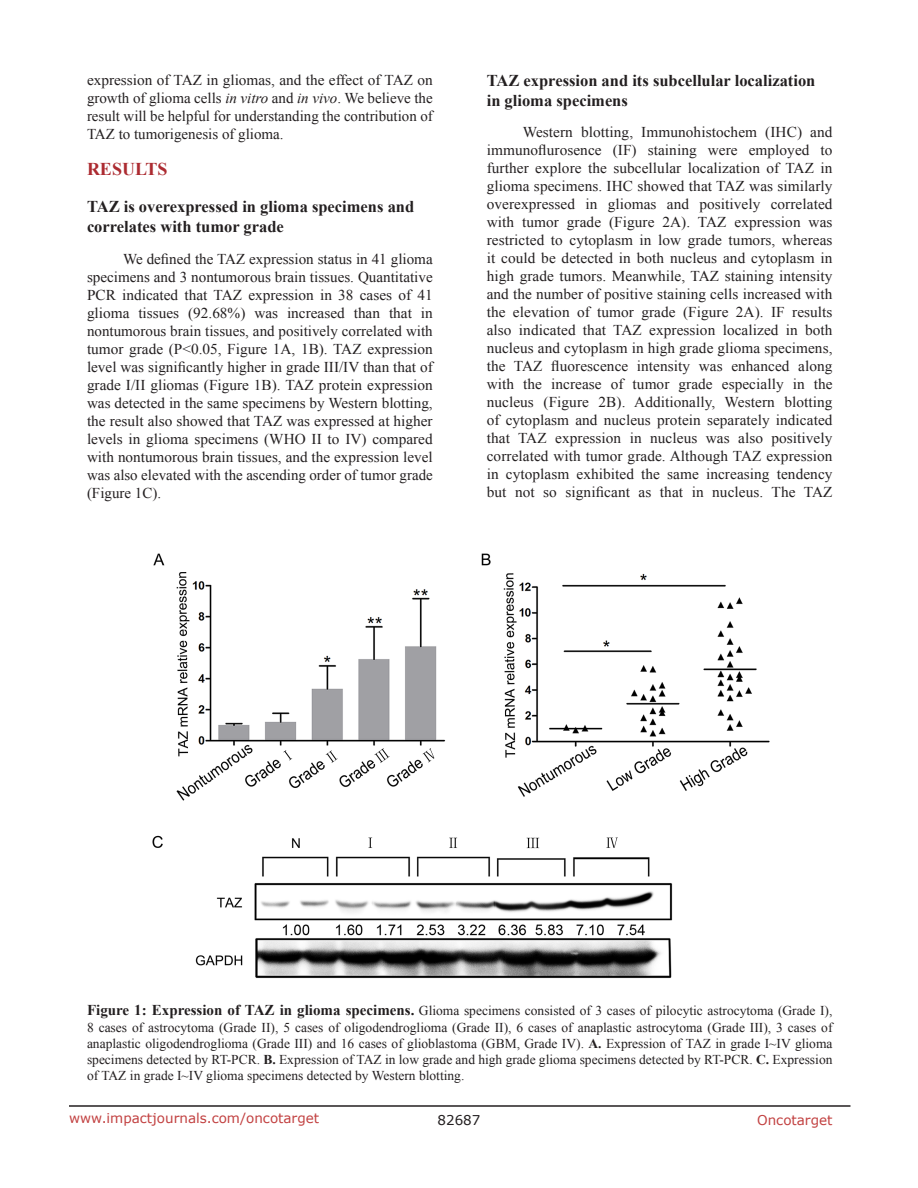
<style>
.page{position:relative;width:918px;height:1188px;background:#fff}
.page>*{position:absolute;margin:0;border:0;box-sizing:border-box;transform-origin:0 0}
.Heading{font:700 18px "Times New Roman";color:#ac2b31}
.SubHeading{font:700 16.5px/19.8px "Times New Roman";color:#231f20}
.BodyText{font:15px/18px "Times New Roman";color:#231f20;text-align:justify}
.figuretext{font:13.5px/16.2px "Times New Roman";color:#231f20;text-align:justify}
.t1{font:13.5px "Verdana";color:#c24141}
.t2{font:13.5px "Verdana";color:#231f20}
.s1{font-style:italic}
.s2{font-weight:700;font-size:15px}
.s3{font-weight:700}
</style>
<div class="page">
<hr style="left:69px;top:1105px;width:781px;height:2px;background:#231f20">
<img style="left:152px;top:553px;width:618px;height:425px">
<p class="BodyText" style="left:87px;top:71px;width:347px">expression of TAZ in gliomas, and the effect of TAZ on growth of glioma cells <span class="s1">in vitro</span> and <span class="s1">in vivo</span>. We believe the result will be helpful for understanding the contribution of TAZ to tumorigenesis of glioma.</p>
<p class="Heading" style="left:87px;top:156px;width:82px">RESULTS</p>
<p class="SubHeading" style="left:87px;top:196px;width:329px">TAZ is overexpressed in glioma specimens and correlates with tumor grade</p>
<p class="BodyText" style="left:87px;top:249px;width:347px;text-indent:36px">We defined the TAZ expression status in 41 glioma specimens and 3 nontumorous brain tissues. Quantitative PCR indicated that TAZ expression in 38 cases of 41 glioma tissues (92.68%) was increased than that in nontumorous brain tissues, and positively correlated with tumor grade (P&lt;0.05, Figure 1A, 1B). TAZ expression level was significantly higher in grade III/IV than that of grade I/II gliomas (Figure 1B). TAZ protein expression was detected in the same specimens by Western blotting, the result also showed that TAZ was expressed at higher levels in glioma specimens (WHO II to IV) compared with nontumorous brain tissues, and the expression level was also elevated with the ascending order of tumor grade (Figure 1C).</p>
<p class="SubHeading" style="left:487px;top:70px;width:330px">TAZ expression and its subcellular localization in glioma specimens</p>
<p class="BodyText" style="left:487px;top:123px;width:347px;text-indent:36px">Western blotting, Immunohistochem (IHC) and immunoflurosence (IF) staining were employed to further explore the subcellular localization of TAZ in glioma specimens. IHC showed that TAZ was similarly overexpressed in gliomas and positively correlated with tumor grade (Figure 2A). TAZ expression was restricted to cytoplasm in low grade tumors, whereas it could be detected in both nucleus and cytoplasm in high grade tumors. Meanwhile, TAZ staining intensity and the number of positive staining cells increased with the elevation of tumor grade (Figure 2A). IF results also indicated that TAZ expression localized in both nucleus and cytoplasm in high grade glioma specimens, the TAZ fluorescence intensity was enhanced along with the increase of tumor grade especially in the nucleus (Figure 2B). Additionally, Western blotting of cytoplasm and nucleus protein separately indicated that TAZ expression in nucleus was also positively correlated with tumor grade. Although TAZ expression in cytoplasm exhibited the same increasing tendency but not so significant as that in nucleus. The TAZ</p>
<p class="figuretext" style="left:87px;top:1003px;width:747px"><span class="s2">Figure 1: Expression of TAZ in glioma specimens.</span> Glioma specimens consisted of 3 cases of pilocytic astrocytoma (Grade I), 8 cases of astrocytoma (Grade II), 5 cases of oligodendroglioma (Grade II), 6 cases of anaplastic astrocytoma (Grade III), 3 cases of anaplastic oligodendroglioma (Grade III) and 16 cases of glioblastoma (GBM, Grade IV). <span class="s3">A.</span> Expression of TAZ in grade I~IV glioma specimens detected by RT-PCR. <span class="s3">B.</span> Expression of TAZ in low grade and high grade glioma specimens detected by RT-PCR. <span class="s3">C.</span> Expression of TAZ in grade I~IV glioma specimens detected by Western blotting.</p>
<p class="t1" style="left:69px;top:1109px;width:252px">www.impactjournals.com/oncotarget</p>
<p class="t2" style="left:438px;top:1111px;width:44px">82687</p>
<p class="t1" style="left:757px;top:1111px;width:77px">Oncotarget</p>
</div>
